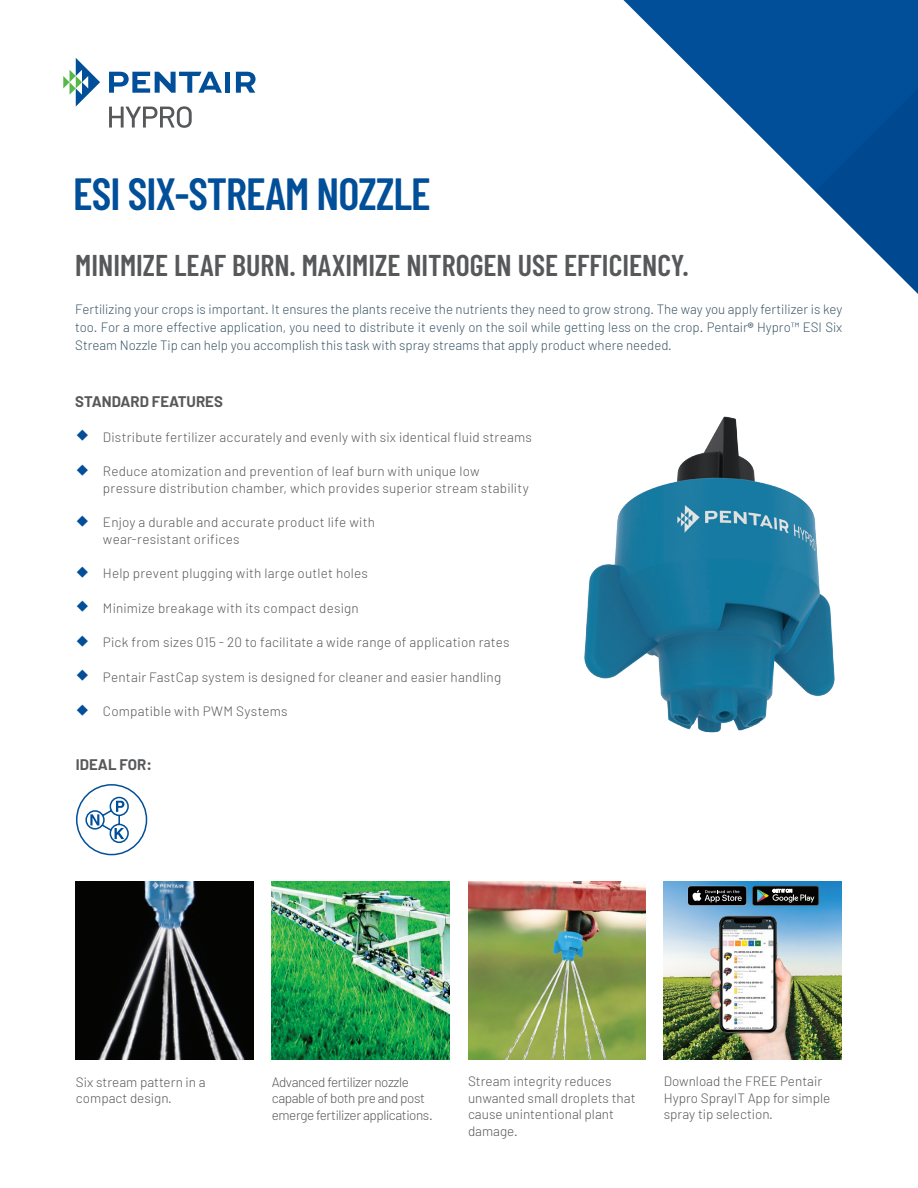
<style>
.page{position:relative;width:918px;height:1188px;background:#fff}
.page>*{position:absolute;margin:0;border:0;box-sizing:border-box;transform-origin:0 0}
.t1{font:600 45px "Barlow Condensed";letter-spacing:-.02em;color:#014e99}
.Subhead_Body_Copy{font:600 30px "Barlow Condensed";color:#57585a}
.Subhead_Body_Copy-2{font:700 15px "Barlow";color:#57585a}
.Features_Bullet_Poin{font:300 13.5px/16.5px "Barlow";letter-spacing:.01em;color:#57585a}
.Body_text{font:300 13.5px/18px "Barlow";color:#3b5566;text-align:justify}
.Features_Bullet_Poin-2{font:300 13.5px/16.5px "Barlow";letter-spacing:-.03em;color:#57585a}
.s1{font-family:"Barlow Condensed";font-weight:600}
</style>
<div class="page">
<svg style="left:623px;top:0;width:192px;height:191px"></svg>
<svg style="left:815px;top:0;width:103px;height:294px;fill:#014e99"></svg>
<svg style="left:109px;top:106px;width:83px;height:22px"></svg>
<svg style="left:63px;top:58px;width:37px;height:49px"></svg>
<svg style="left:109px;top:72px;width:113px;height:21px"></svg>
<div style="left:225px;top:72px;width:5px;height:21px;background:#014e99"></div>
<svg style="left:236px;top:72px;width:20px;height:21px"></svg>
<img style="left:584px;top:416px;width:251px;height:317px">
<div style="left:76px;top:784px;width:71px;height:71px;border:2px solid #014e99;border-radius:50%"></div>
<img style="left:272px;top:882px;width:178px;height:178px">
<img style="left:468px;top:882px;width:178px;height:177px">
<img style="left:664px;top:882px;width:178px;height:19px">
<img style="left:76px;top:882px;width:178px;height:178px">
<svg style="left:85px;top:796px;width:44px;height:48px"></svg>
<img style="left:630px;top:901px;width:212px;height:158px">
<svg style="left:688px;top:886px;width:131px;height:20px;background:#32393b"></svg>
<p class="t1" style="left:73px;top:162px;width:359px">ESI SIX-STREAM NOZZLE</p>
<p class="Subhead_Body_Copy" style="left:75px;top:244px;width:615px">MINIMIZE LEAF BURN. MAXIMIZE NITROGEN USE EFFICIENCY.</p>
<p class="Body_text" style="left:75px;top:300px;width:769px">Fertilizing your crops is important. It ensures the plants receive the nutrients they need to grow strong. The way you apply fertilizer is key too. For a more effective application, you need to distribute it evenly on the soil while getting less on the crop. Pentair<span class="s1">®</span> Hypro™ ESI Six Stream Nozzle Tip can help you accomplish this task with spray streams that apply product where needed.</p>
<p class="Subhead_Body_Copy-2" style="left:75px;top:392px;width:149px">STANDARD FEATURES</p>
<p class="Features_Bullet_Poin" style="left:103px;top:428px;width:431px">Distribute fertilizer accurately and evenly with six identical fluid streams</p>
<p class="Features_Bullet_Poin" style="left:103px;top:463px;width:427px">Reduce atomization and prevention of leaf burn with unique low pressure distribution chamber, which provides superior stream stability</p>
<p class="Features_Bullet_Poin" style="left:103px;top:514px;width:273px">Enjoy a durable and accurate product life with wear-resistant orifices</p>
<p class="Features_Bullet_Poin" style="left:103px;top:565px;width:267px">Help prevent plugging with large outlet holes</p>
<p class="Features_Bullet_Poin" style="left:103px;top:599px;width:257px">Minimize breakage with its compact design</p>
<p class="Features_Bullet_Poin" style="left:103px;top:634px;width:408px">Pick from sizes 015 - 20 to facilitate a wide range of application rates</p>
<p class="Features_Bullet_Poin" style="left:103px;top:668px;width:400px">Pentair FastCap system is designed for cleaner and easier handling</p>
<p class="Features_Bullet_Poin" style="left:103px;top:703px;width:186px">Compatible with PWM Systems</p>
<p class="Subhead_Body_Copy-2" style="left:76px;top:755px;width:77px">IDEAL FOR:</p>
<p class="Features_Bullet_Poin" style="left:76px;top:1073px;width:131px">Six stream pattern in a compact design.</p>
<p class="Features_Bullet_Poin-2" style="left:272px;top:1073px;width:162px">Advanced fertilizer nozzle capable of both pre and post emerge fertilizer applications.</p>
<p class="Features_Bullet_Poin" style="left:468px;top:1073px;width:169px">Stream integrity reduces unwanted small droplets that cause unintentional plant damage.</p>
<p class="Features_Bullet_Poin" style="left:664px;top:1073px;width:168px">Download the FREE Pentair<br>Hypro SprayIT App for simple</p>
<p class="Features_Bullet_Poin" style="left:664px;top:1106px;width:111px">spray tip selection.</p>
</div>
